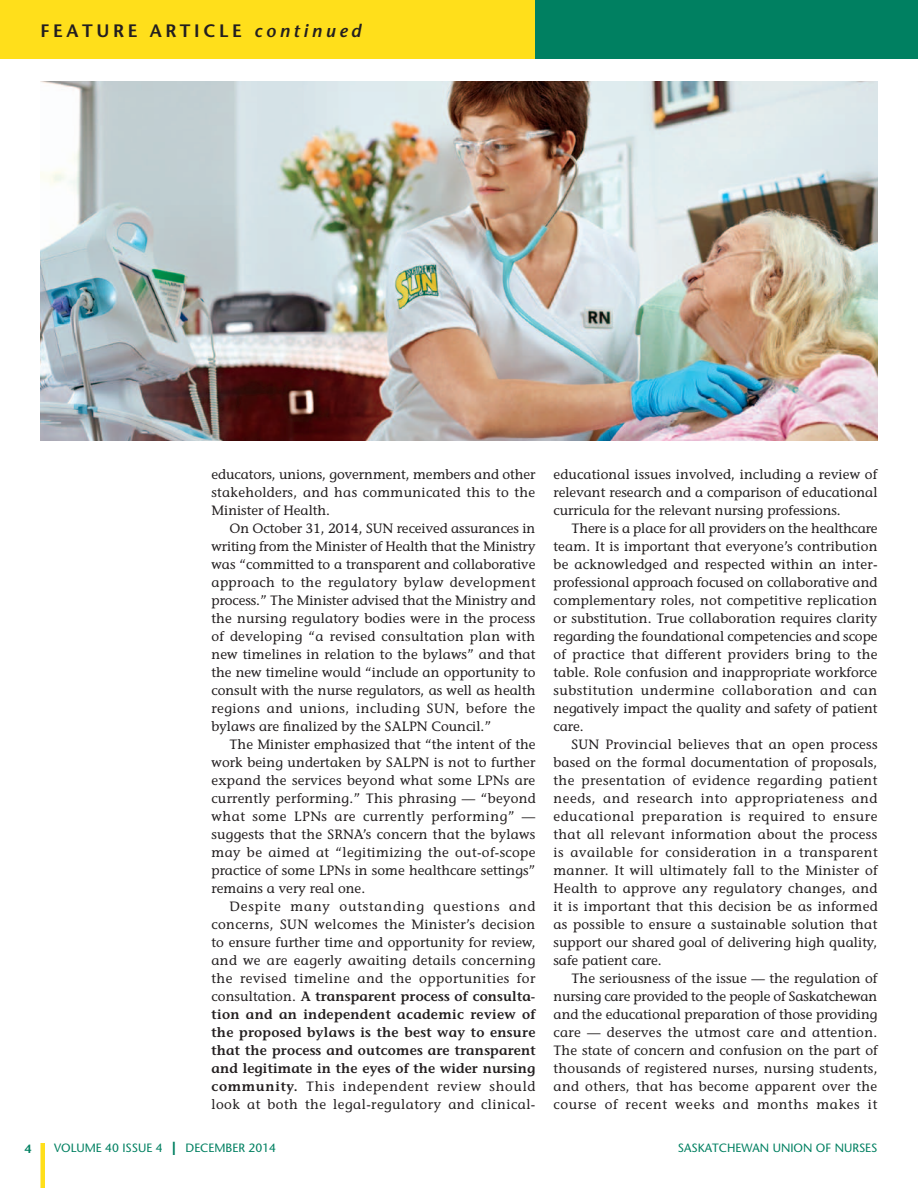
<style>
.page{position:relative;width:918px;height:1188px;background:#fff}
.page>*{position:absolute;margin:0;border:0;box-sizing:border-box;transform-origin:0 0}
.t1{font:600 18px "Stone Sans";letter-spacing:.2em;color:#231f20}
.t2{font:13.5px/18px "Stone Informal";color:#231f20;text-align:justify}
.t3{font:12px "Stone Sans";color:#008061}
.t4{font:600 12px "Stone Sans";color:#008061}
.s1{font-style:italic}
.s2{font-weight:600}
.s3{font-weight:700;font-size:18px}
</style>
<div class="page">
<div style="left:40px;top:1143px;width:5px;height:45px;background:#ffdf1b"></div>
<div style="left:0;top:0;width:536px;height:58px;background:#ffdf1b"></div>
<div style="left:536px;top:0;width:382px;height:58px;background:#008061"></div>
<img style="left:40px;top:81px;width:838px;height:360px">
<h1 class="t1" style="left:40px;top:19px;width:322px">FEATURE ARTICLE <span class="s1">continued</span></h1>
<p class="t2" style="left:212px;top:465px;width:325px">educators, unions, government, members and other stakeholders, and has communicated this to the Minister of Health.</p>
<p class="t2" style="left:212px;top:519px;width:326px;text-indent:18px">On October 31, 2014, SUN received assurances in writing from the Minister of Health that the Ministry was “committed to a transparent and collaborative approach to the regulatory bylaw development process.” The Minister advised that the Ministry and the nursing regulatory bodies were in the process of developing “a revised consultation plan with new timelines in relation to the bylaws” and that the new timeline would “include an opportunity to consult with the nurse regulators, as well as health regions and unions, including SUN, before the bylaws are finalized by the SALPN Council.”</p>
<p class="t2" style="left:212px;top:735px;width:326px;text-indent:18px">The Minister emphasized that “the intent of the work being undertaken by SALPN is not to further expand the services beyond what some LPNs are currently performing.” This phrasing — “beyond what some LPNs are currently performing” — suggests that the SRNA’s concern that the bylaws may be aimed at “legitimizing the out-of-scope practice of some LPNs in some healthcare settings” remains a very real one.</p>
<p class="t2" style="left:212px;top:897px;width:326px;text-indent:18px">Despite many outstanding questions and concerns, SUN welcomes the Minister’s decision to ensure further time and opportunity for review, and we are eagerly awaiting details concerning the revised timeline and the opportunities for consultation. <span class="s2">A transparent process of consulta&shy;tion and an independent academic review of the proposed bylaws is the best way to ensure that the process and outcomes are transparent and legitimate in the eyes of the wider nursing community.</span> This independent review should look at both the legal-regulatory and clinical-</p>
<p class="t2" style="left:554px;top:465px;width:325px">educational issues involved, including a review of relevant research and a comparison of educational curricula for the relevant nursing professions.</p>
<p class="t2" style="left:554px;top:519px;width:326px;text-indent:18px">There is a place for all providers on the healthcare team. It is important that everyone’s contribution be acknowledged and respected within an inter&shy;professional approach focused on collaborative and complementary roles, not competitive replication or substitution. True collaboration requires clarity regarding the foundational competencies and scope of practice that different providers bring to the table. Role confusion and inappropriate workforce substitution undermine collaboration and can negatively impact the quality and safety of patient care.</p>
<p class="t2" style="left:554px;top:735px;width:326px;text-indent:18px">SUN Provincial believes that an open process based on the formal documentation of proposals, the presentation of evidence regarding patient needs, and research into appropriateness and educational preparation is required to ensure that all relevant information about the process is available for consideration in a transparent manner. It will ultimately fall to the Minister of Health to approve any regulatory changes, and it is important that this decision be as informed as possible to ensure a sustainable solution that support our shared goal of delivering high quality, safe patient care.</p>
<p class="t2" style="left:554px;top:969px;width:326px;text-indent:18px">The seriousness of the issue — the regulation of nursing care provided to the people of Saskatchewan and the educational preparation of those providing care — deserves the utmost care and attention.<br>The state of concern and confusion on the part of thousands of registered nurses, nursing students, and others, that has become apparent over the course of recent weeks and months makes it</p>
<p class="t4" style="left:25px;top:1141px;width:8px">4</p>
<p class="t3" style="left:54px;top:1141px;width:224px">VOLUME 40 ISSUE 4 <span class="s3">|</span> DECEMBER 2014</p>
<p class="t3" style="left:678px;top:1141px;width:201px">SASKATCHEWAN UNION OF NURSES</p>
</div>
